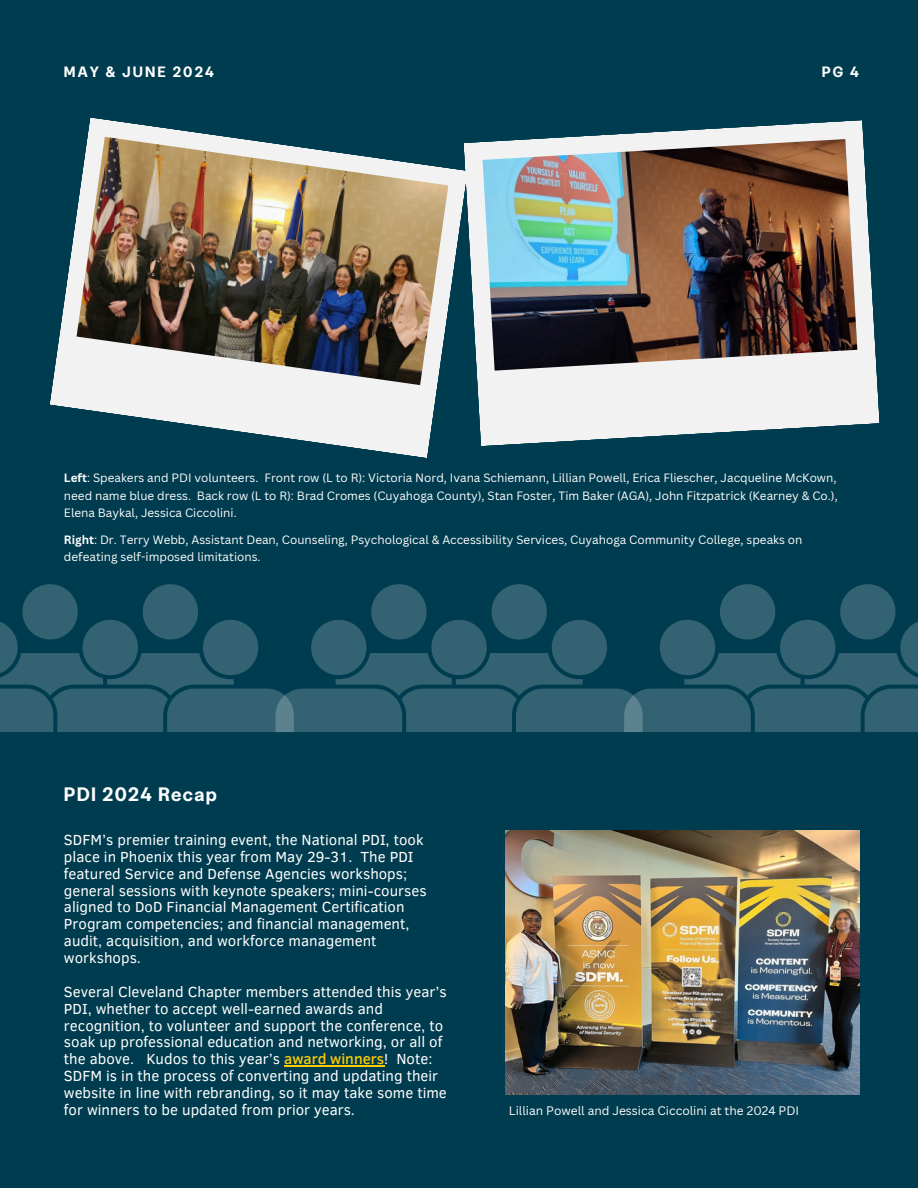
<style>
.page{position:relative;width:918px;height:1188px;background:#003c4f}
.page>*{position:absolute;margin:0;border:0;box-sizing:border-box;transform-origin:0 0}
.t1{font:600 19.5px "Greed Standard";letter-spacing:.07em;color:#fff}
.t2{font:15px/16.8px "Clear Sans";color:#fff}
.t3{font:600 15px "Greed Standard";letter-spacing:.14em;color:#fff}
.t4{font:12px "Canva Sans";color:#fff}
.t5{font:11.7px/17.5px "Canva Sans";color:#fff;text-align:justify}
.s1{font-weight:700}
.s2{font-weight:500;color:#ffcc04}
</style>
<div class="page">
<svg style="left:0;top:584px;width:275px;height:148px"></svg>
<svg style="left:275px;top:584px;width:349px;height:148px;fill:#336372"></svg>
<svg style="left:624px;top:584px;width:294px;height:148px"></svg>
<img style="left:468px;top:120px;width:412px;height:326px">
<img style="left:50px;top:117px;width:418px;height:341px">
<hr style="left:284px;top:1065px;width:100px;height:2px;background:#ffcc04">
<img style="left:506px;top:830px;width:353px;height:265px">
<p class="t3" style="left:64px;top:63px;width:152px">MAY &amp; JUNE 2024</p>
<p class="t3" style="left:822px;top:63px;width:38px">PG 4</p>
<p class="t5" style="left:64px;top:469px;width:775px"><span class="s1">Left</span>: Speakers and PDI volunteers. Front row (L to R): Victoria Nord, Ivana Schiemann, Lillian Powell, Erica Fliescher, Jacqueline McKown, need name blue dress. Back row (L to R): Brad Cromes (Cuyahoga County), Stan Foster, Tim Baker (AGA), John Fitzpatrick (Kearney &amp; Co.), Elena Baykal, Jessica Ciccolini.</p>
<p class="t5" style="left:64px;top:530px;width:740px"><span class="s1">Right</span>: Dr. Terry Webb, Assistant Dean, Counseling, Psychological &amp; Accessibility Services, Cuyahoga Community College, speaks on defeating self-imposed limitations.</p>
<p class="t1" style="left:64px;top:782px;width:154px">PDI 2024 Recap</p>
<p class="t2" style="left:64px;top:831px;width:364px">SDFM’s premier training event, the National PDI, took place in Phoenix this year from May 29-31. The PDI featured Service and Defense Agencies workshops; general sessions with keynote speakers; mini-courses aligned to DoD Financial Management Certification Program competencies; and financial management, audit, acquisition, and workforce management workshops.</p>
<p class="t2" style="left:64px;top:982px;width:384px">Several Cleveland Chapter members attended this year’s PDI, whether to accept well-earned awards and recognition, to volunteer and support the conference, to soak up professional education and networking, or all of the above. Kudos to this year’s <span class="s2">award winners</span>! Note:<br>SDFM is in the process of converting and updating their website in line with rebranding, so it may take some time for winners to be updated from prior years.</p>
<p class="t4" style="left:509px;top:1102px;width:292px">Lillian Powell and Jessica Ciccolini at the 2024 PDI</p>
</div>
